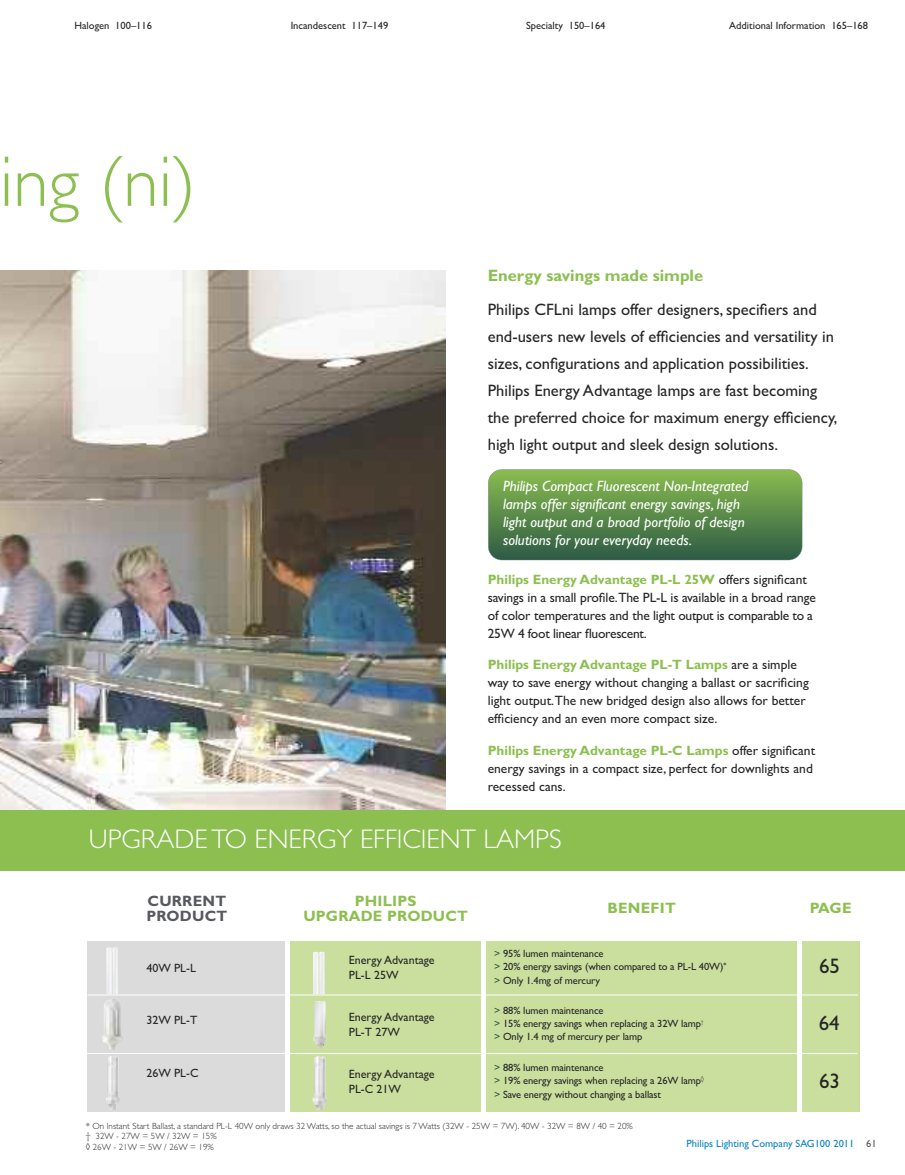
<style>
.page{position:relative;width:905px;height:1175px;background:#fff}
.page>*{position:absolute;margin:0;border:0;box-sizing:border-box;transform-origin:0 0}
.t1{font:300 72px "Gill Sans";color:#8cbf50}
.t2{font:300 27px "Gill Sans";color:#fff}
.t3{font:21px "Gill Sans TT";color:#272627}
.t4{font:16.5px/27px "Gill Sans TT";color:#272627}
.t5{font:700 16.5px "Gill Sans";color:#8cbf50}
.t6{font:italic 15px/18px "Gill Sans";color:#fff}
.t7{font:700 15px/15px "Gill Sans";letter-spacing:.015em;color:#8cbf50;text-align:center}
.t8{font:700 15px/15px "Gill Sans";letter-spacing:.015em;color:#58595c}
.t9{font:13.5px/18px "Gill Sans TT";color:#272627}
.t10{font:700 13.5px "Gill Sans";color:#8cbf50}
.t11{font:12px/14.4px "Gill Sans TT";color:#272627}
.t12{font:10.5px/13.4px "Gill Sans TT";letter-spacing:-.01em;color:#272627}
.t13{font:10.5px "Gill Sans TT";color:#0a83c2}
.t14{font:300 9px/10.5px "Gill Sans";color:#272627}
.s1{font-family:"Gill Sans TT";font-weight:400;color:#272627}
.s2{color:#2a5844}
.s3{font-size:9.75px}
.s4{color:#58595c}
</style>
<div class="page">
<img style="left:0;top:270px;width:446px;height:540px">
<div style="left:0;top:810px;width:904px;height:60px;background:#8cbf50"></div>
<div style="left:488px;top:469px;width:314px;height:91px;background:linear-gradient(to bottom,#8bbd50,#2d5a44);border-radius:14px"></div>
<div style="left:488px;top:469px;width:314px;height:91px;border:1px solid #a9a8a9;border-radius:14px"></div>
<div style="left:802px;top:941px;width:57px;height:170px;background:#cadf9e"></div>
<div style="left:87px;top:941px;width:198px;height:170px;background:#dbdbdc"></div>
<div style="left:290px;top:941px;width:191px;height:170px;background:#cadf9e"></div>
<div style="left:486px;top:941px;width:311px;height:170px;background:#cadf9e"></div>
<hr style="left:87px;top:994px;width:771px;height:1px;background:#fff">
<hr style="left:87px;top:1053px;width:770px;height:1px;background:#fff">
<img style="left:313px;top:951px;width:12px;height:43px">
<img style="left:313px;top:1001px;width:14px;height:47px">
<img style="left:312px;top:1056px;width:15px;height:54px">
<img style="left:106px;top:947px;width:12px;height:47px">
<img style="left:102px;top:999px;width:21px;height:50px">
<img style="left:106px;top:1056px;width:14px;height:53px">
<p class="t12" style="left:74px;top:18px;width:79px">Halogen 100–116</p>
<p class="t12" style="left:291px;top:18px;width:99px">Incandescent 117–149</p>
<p class="t12" style="left:526px;top:18px;width:81px">Specialty 150–164</p>
<p class="t12" style="left:729px;top:18px;width:140px">Additional Information 165–168</p>
<h1 class="t1" style="left:0;top:139px;width:198px">ing (ni)</h1>
<h3 class="t5" style="left:488px;top:269px;width:217px">Energy savings made simple</h3>
<p class="t4" style="left:488px;top:296px;width:351px">Philips CFLni lamps offer designers, specifiers and end-users new levels of efficiencies and versatility in sizes, configurations and application possibilities.<br>Philips Energy Advantage lamps are fast becoming the preferred choice for maximum energy efficiency, high light output and sleek design solutions.</p>
<h3 class="t6" style="left:503px;top:478px;width:247px">Philips Compact Fluorescent Non-Integrated lamps offer significant energy savings, high light output and a broad portfolio of design solutions for your everyday needs.</h3>
<p class="t10" style="left:488px;top:574px;width:321px">Philips Energy Advantage PL-L 25W <span class="s1">offers significant</span></p>
<p class="t9" style="left:488px;top:588px;width:330px">savings in a small profile.The PL-L is available in a broad range of color temperatures and the light output is comparable to a<br>25W 4 foot linear fluorescent.</p>
<p class="t10" style="left:488px;top:659px;width:310px">Philips Energy Advantage PL-T Lamps <span class="s1">are a simple</span></p>
<p class="t9" style="left:488px;top:673px;width:322px">way to save energy without changing a ballast or sacrificing light output.The new bridged design also allows for better efficiency and an even more compact size.</p>
<p class="t10" style="left:488px;top:745px;width:329px">Philips Energy Advantage PL-C Lamps <span class="s1">offer significant</span></p>
<p class="t9" style="left:488px;top:759px;width:326px">energy savings in a compact size, perfect for downlights and recessed cans.</p>
<h2 class="t2" style="left:89px;top:822px;width:474px">UPGRADE TO ENERGY EFFICIENT LAMPS</h2>
<h3 class="t8" style="left:146px;top:894px;width:82px">CURRENT<br>PRODUCT</h3>
<p class="t11" style="left:146px;top:960px;width:51px">40W PL-L</p>
<h3 class="t7" style="left:303px;top:894px;width:166px">PHILIPS<br>UPGRADE PRODUCT</h3>
<h3 class="t7" style="left:607px;top:902px;width:70px">BENEFIT</h3>
<p class="t12" style="left:494px;top:946px;width:233px"><span class="s2">&gt;</span> 95% lumen maintenance<br><span class="s2">&gt;</span> 20% energy savings (when compared to a PL-L 40W)<sup>* </sup><span class="s2">&gt;</span> Only 1.4mg of mercury</p>
<p class="t11" style="left:349px;top:952px;width:87px">Energy Advantage<br>PL-L 25W</p>
<h3 class="t7" style="left:809px;top:902px;width:43px">PAGE</h3>
<h3 class="t3" style="left:819px;top:954px;width:22px">65</h3>
<p class="t11" style="left:146px;top:1012px;width:52px">32W PL-T</p>
<p class="t11" style="left:146px;top:1065px;width:54px">26W PL-C</p>
<p class="t11" style="left:349px;top:1010px;width:87px">Energy Advantage<br>PL-T 27W</p>
<p class="t11" style="left:349px;top:1066px;width:87px">Energy Advantage<br>PL-C 21W</p>
<p class="t12" style="left:494px;top:1003px;width:211px"><span class="s2">&gt;</span> 88% lumen maintenance<br><span class="s2">&gt;</span> 15% energy savings when replacing a 32W lamp<sup>† </sup><span class="s2">&gt;</span> Only 1.4 mg of mercury per lamp</p>
<h3 class="t3" style="left:819px;top:1010px;width:22px">64</h3>
<p class="t12" style="left:494px;top:1060px;width:211px"><span class="s2">&gt;</span> 88% lumen maintenance<br><span class="s2">&gt;</span> 19% energy savings when replacing a 26W lamp◊ <span class="s2">&gt;</span> Save energy without changing a ballast</p>
<h3 class="t3" style="left:819px;top:1068px;width:22px">63</h3>
<p class="t14" style="left:86px;top:1120px;width:548px">* On Instant Start Ballast, a standard PL-L 40W only draws 32 Watts, so the actual savings is 7 Watts (32W - 25W = 7W). 40W - 32W = 8W / 40 = 20% <span class="s3">†</span> 32W - 27W = 5W / 32W = 15%<br>◊ 26W - 21W = 5W / 26W = 19%</p>
<p class="t13" style="left:686px;top:1137px;width:191px">Philips Lighting Company SAG100 2011 <span class="s4">61</span></p>
</div>
